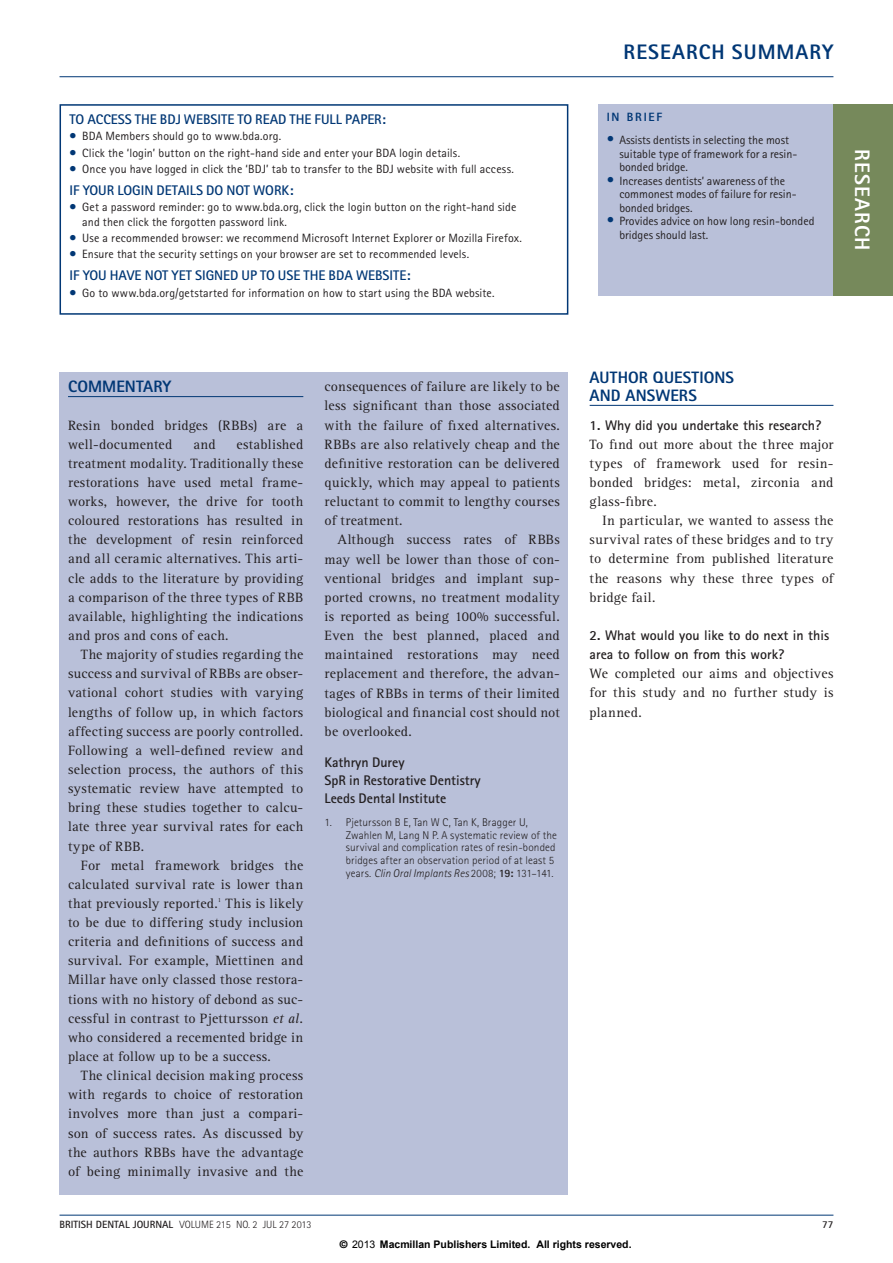
<style>
.page{position:relative;width:893px;height:1263px;background:#fff}
.page>*{position:absolute;margin:0;border:0;box-sizing:border-box;transform-origin:0 0}
.t1{font:800 21px "Rotis Sans Serif Std";letter-spacing:.05em;color:#013775}
._1_BDJ_page_header{font:800 21px "Rotis Sans Serif Std";letter-spacing:.055em;color:#fff}
._1_BDJ_crosshead_1{font:800 16.5px/17.2px "Rotis Sans Serif Std";color:#013775}
._1_BDJ_body{font:13.95px/19.2px "Rotis Serif Std";letter-spacing:.015em;color:#231f20;text-align:justify}
._1_BDJ_body_fullout{font:13.95px/19.2px "Rotis Serif Std";letter-spacing:.02em;color:#231f20;text-align:justify}
._2_BDJ_commentary_bo{font:700 13.95px/18px "Rotis Sans Serif Std";color:#231f20}
._2_BDJ_commentary_bo-2{font:700 13.95px "Rotis Sans Serif Std";color:#013775}
._1_BDJ_in_brief{font:12px/14.2px "Rotis Sans Serif Std";letter-spacing:.01em;color:#231f20}
.in_brief{font:12px/13.5px "Rotis Sans Serif Std";color:#231f20}
._1_BDJ_mini_strap{font:800 12px "Rotis Sans Serif Std";letter-spacing:.15em;color:#013775}
._2_BDJ_references{font:300 11.25px/12.8px "Rotis Sans Serif Std";letter-spacing:.01em;color:#231f20}
.t2{font:700 10.5px "Arial";color:#000}
.t3{font:300 10.5px "Rotis Sans Serif Std";color:#231f20}
.t4{font:700 10.5px "Rotis Sans Serif Std";color:#231f20}
.s1{color:#013775}
.s2{font-family:"Rotis Sans Serif Std 2";font-size:15px;color:#013775}
.s3{font-style:italic}
.s4{font-weight:700}
.s5{font-family:"Helvetica"}
.s6{font-weight:400}
</style>
<div class="page">
<div style="left:60px;top:372px;width:508px;height:823px;background:#b9c0d9"></div>
<hr style="left:68px;top:396px;width:235px;height:1px;background:#013775">
<hr style="left:60px;top:76px;width:773px;height:1px;background:#013775">
<div style="left:60px;top:104px;width:508px;height:211px;border:2px solid #013775"></div>
<div style="left:598px;top:104px;width:295px;height:192px;background:#b9c0d9"></div>
<div style="left:833px;top:104px;width:60px;height:192px;background:#76895b"></div>
<hr style="left:590px;top:405px;width:243px;height:1px;background:#013775">
<hr style="left:60px;top:1215px;width:773px;height:1px;background:#013775">
<p class="_2_BDJ_commentary_bo-2" style="left:70px;top:110px;width:318px">TO ACCESS THE BDJ WEBSITE TO READ THE FULL PAPER:</p>
<p class="_1_BDJ_in_brief" style="left:70px;top:129px;width:213px"><span class="s1">•</span> BDA Members should go to www.bda.org.</p>
<p class="_1_BDJ_in_brief" style="left:70px;top:145px;width:392px"><span class="s1">•</span> Click the ‘login’ button on the right-hand side and enter your BDA login details.</p>
<p class="_1_BDJ_in_brief" style="left:70px;top:162px;width:446px"><span class="s1">•</span> Once you have logged in click the ‘BDJ’ tab to transfer to the BDJ website with full access.</p>
<p class="_2_BDJ_commentary_bo-2" style="left:70px;top:181px;width:225px">IF YOUR LOGIN DETAILS DO NOT WORK:</p>
<p class="_1_BDJ_in_brief" style="left:82px;top:200px;width:436px;text-indent:-13px"><span class="s1">•</span> Get a password reminder: go to www.bda.org, click the login button on the right-hand side and then click the forgotten password link.</p>
<p class="_1_BDJ_in_brief" style="left:70px;top:231px;width:454px"><span class="s1">•</span> Use a recommended browser: we recommend Microsoft Internet Explorer or Mozilla Firefox.</p>
<p class="_1_BDJ_in_brief" style="left:70px;top:247px;width:401px"><span class="s1">•</span> Ensure that the security settings on your browser are set to recommended levels.</p>
<p class="_2_BDJ_commentary_bo-2" style="left:70px;top:267px;width:342px">IF YOU HAVE NOT YET SIGNED UP TO USE THE BDA WEBSITE:</p>
<p class="_1_BDJ_in_brief" style="left:70px;top:285px;width:426px"><span class="s1">•</span> Go to www.bda.org/getstarted for information on how to start using the BDA website.</p>
<p class="t1" style="left:624px;top:39px;width:211px">RESEARCH SUMMARY</p>
<p class="_1_BDJ_mini_strap" style="left:607px;top:109px;width:57px">IN BRIEF</p>
<p class="in_brief" style="left:619px;top:133px;width:179px;text-indent:-13px"><span class="s2">•</span> Assists dentists in selecting the most suitable type of framework for a resin&shy;bonded bridge.</p>
<p class="in_brief" style="left:619px;top:174px;width:179px;text-indent:-13px"><span class="s2">•</span> Increases dentists’ awareness of the commonest modes of failure for resin&shy;bonded bridges.</p>
<p class="in_brief" style="left:619px;top:214px;width:196px;text-indent:-13px"><span class="s2">•</span> Provides advice on how long resin-bonded bridges should last.</p>
<p class="_1_BDJ_page_header" style="left:876px;top:149px;width:103px;rotate:90deg">RESEARCH</p>
<p class="_1_BDJ_crosshead_1" style="left:68px;top:378px;width:105px">COMMENTARY</p>
<p class="_1_BDJ_body_fullout" style="left:68px;top:416px;width:237px">Resin bonded bridges (RBBs) are a well-documented</p>
<p class="_1_BDJ_body_fullout" style="left:68px;top:435px;width:237px;text-indent:169px">established treatment modality. Traditionally these restorations have used metal frame&shy;works, however, the drive for tooth coloured restorations has resulted in the development of resin reinforced and all ceramic alternatives. This arti&shy;cle adds to the literature by providing a comparison of the three types of RBB available, highlighting the indications and pros and cons of each.</p>
<p class="_1_BDJ_body" style="left:68px;top:645px;width:237px;text-indent:13px">The majority of studies regarding the success and survival of RBBs are obser&shy;vational cohort studies with varying lengths of follow up, in which factors affecting success are poorly controlled.<br>Following a well-defined review and selection process, the authors of this systematic review have attempted to bring these studies together to calcu&shy;late three year survival rates for each type of RBB.</p>
<p class="_1_BDJ_body" style="left:68px;top:856px;width:237px;text-indent:13px">For metal framework bridges the calculated survival rate is lower than that previously reported.<sup>1</sup> This is likely to be due to differing study inclusion criteria and definitions of success and survival. For example, Miettinen and Millar have only classed those restora&shy;tions with no history of debond as suc&shy;cessful in contrast to Pjettursson <span class="s3">et al. </span>who considered a recemented bridge in place at follow up to be a success.</p>
<p class="_1_BDJ_body" style="left:68px;top:1066px;width:237px;text-indent:13px">The clinical decision making process with regards to choice of restoration involves more than just a compari&shy;son of success rates. As discussed by the authors RBBs have the advantage of being minimally invasive and the</p>
<p class="_1_BDJ_body_fullout" style="left:193px;top:435px;width:24px">and</p>
<p class="_1_BDJ_body" style="left:325px;top:377px;width:237px">consequences of failure are likely to be less significant than those associated with the failure of fixed alternatives.<br>RBBs are also relatively cheap and the definitive restoration can be delivered quickly, which may appeal to patients reluctant to commit to lengthy courses of treatment.</p>
<p class="_1_BDJ_body" style="left:325px;top:531px;width:237px;text-indent:13px">Although success rates of RBBs may well be lower than those of con&shy;ventional bridges and implant sup&shy;ported crowns, no treatment modality is reported as being 100% successful.<br>Even the best planned, placed and maintained restorations may need replacement and therefore, the advan&shy;tages of RBBs in terms of their limited biological and financial cost should not be overlooked.</p>
<p class="_2_BDJ_commentary_bo" style="left:325px;top:753px;width:158px">Kathryn Durey<br>SpR in Restorative Dentistry<br>Leeds Dental Institute</p>
<p class="_2_BDJ_references" style="left:346px;top:816px;width:213px;text-indent:-21px">1. Pjetursson B E, Tan W C, Tan K, Bragger U, Zwahlen M, Lang N P. A systematic review of the survival and complication rates of resin-bonded bridges after an observation period of at least 5 years. <span class="s3">Clin Oral Implants Res</span> 2008; <span class="s4">19:</span> 131–141.</p>
<p class="_1_BDJ_crosshead_1" style="left:590px;top:369px;width:146px">AUTHOR QUESTIONS<br>AND ANSWERS</p>
<p class="_2_BDJ_commentary_bo" style="left:590px;top:415px;width:233px">1. Why did you undertake this research?</p>
<p class="_1_BDJ_body_fullout" style="left:590px;top:435px;width:245px">To find out more about the three major types of framework used for resin&shy;bonded bridges: metal, zirconia and glass-fibre.</p>
<p class="_1_BDJ_body" style="left:590px;top:511px;width:245px;text-indent:13px">In particular, we wanted to assess the survival rates of these bridges and to try to determine from published literature the reasons why these three types of bridge fail.</p>
<p class="_2_BDJ_commentary_bo" style="left:590px;top:625px;width:241px;line-height:19.2px">2. What would you like to do next in this area to follow on from this work?</p>
<p class="_1_BDJ_body_fullout" style="left:590px;top:664px;width:245px">We completed our aims and objectives for this study and no further study is planned.</p>
<p class="t3" style="left:60px;top:1219px;width:253px"><span class="s4">BRITISH DENTAL JOURNAL</span> VOLUME 215 NO. 2 JUL 27 2013</p>
<p class="t4" style="left:822px;top:1218px;width:13px">77</p>
<p class="t2" style="left:340px;top:1237px;width:293px"><span class="s5">©</span> <span class="s6">2013</span> Macmillan Publishers Limited. All rights reserved.</p>
</div>
